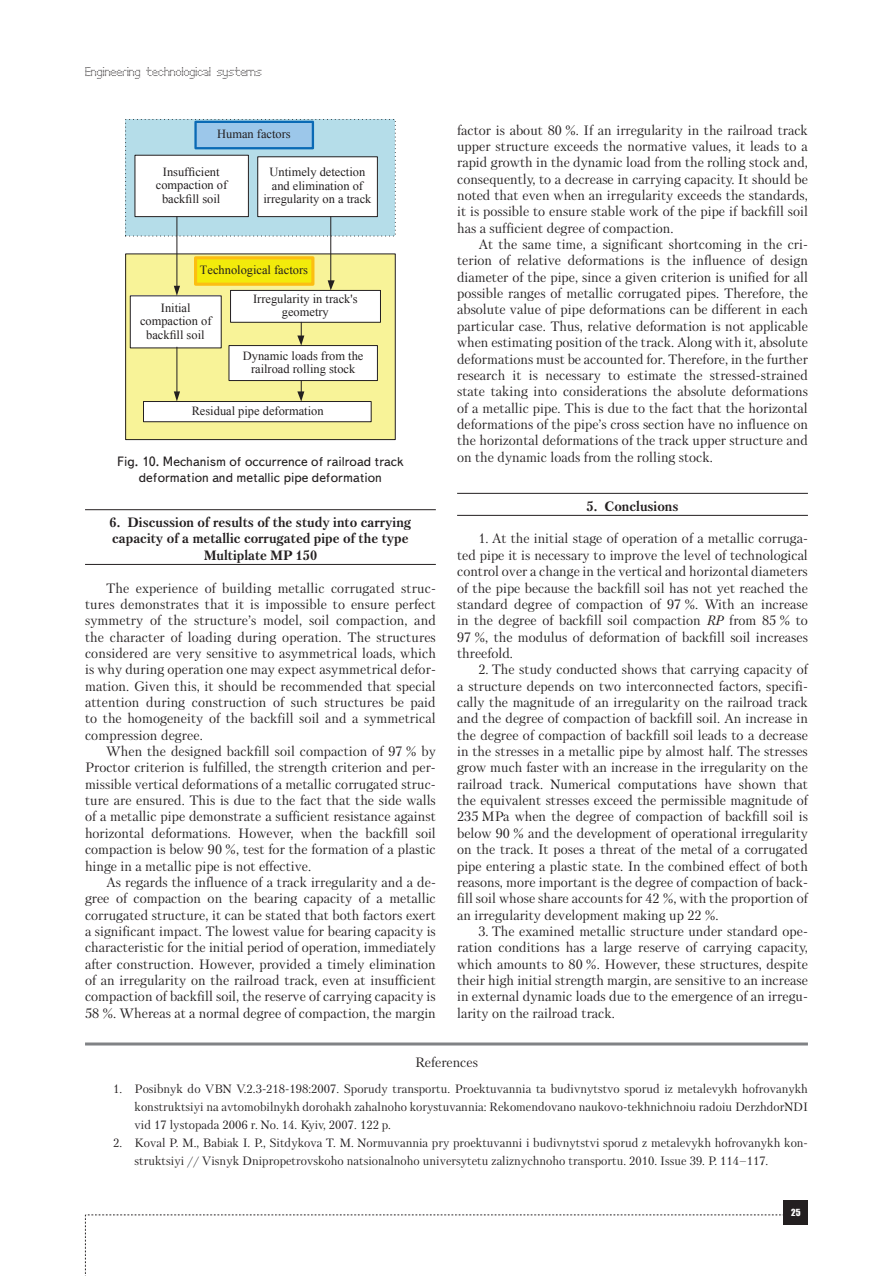
<style>
.page{position:relative;width:893px;height:1276px;background:#fff}
.page>*{position:absolute;margin:0;border:0;box-sizing:border-box;transform-origin:0 0}
.t1{font:13.5px/16.4px "Petersburg C";color:#231f20;text-align:justify}
.t2{font:700 13.5px/16.4px "Petersburg C";color:#231f20;text-align:center}
.t3{font:13.5px/16.2px "Text Book C";color:#231f20;text-align:center}
.t4{font:12.45px/13.4px "Times New Roman";color:#231f20;text-align:center}
.t5{font:12px/18px "Petersburg C";color:#231f20;text-align:justify}
.t6{font:12px "Perfo C";letter-spacing:.015em;color:#231f20}
.t7{font:9px "Impact";color:#fff}
.s1{font-style:italic}
</style>
<div class="page">
<svg style="left:85px;top:1214px;width:699px;height:62px"></svg>
<div style="left:784px;top:1200px;width:24px;height:24px;background:#231f20"></div>
<hr style="left:85px;top:509px;width:351px;height:1px;background:#231f20">
<hr style="left:85px;top:564px;width:351px;height:1px;background:#231f20">
<div style="left:126px;top:254px;width:269px;height:185px;background:#f8f398"></div>
<div style="left:125px;top:253px;width:271px;height:187px;border:1px solid #231f20"></div>
<div style="left:126px;top:119px;width:269px;height:117px;background:#b5dde9"></div>
<div style="left:135px;top:155px;width:113px;height:62px;background:#fff"></div>
<div style="left:135px;top:155px;width:114px;height:62px;border:1px solid #231f20"></div>
<div style="left:258px;top:157px;width:119px;height:60px;background:#fff"></div>
<div style="left:257px;top:156px;width:121px;height:61px;border:1px solid #231f20"></div>
<div style="left:130px;top:296px;width:91px;height:52px;background:#fff"></div>
<div style="left:130px;top:295px;width:92px;height:53px;border:1px solid #231f20"></div>
<div style="left:229px;top:345px;width:148px;height:35px;background:#fff"></div>
<div style="left:229px;top:345px;width:149px;height:36px;border:1px solid #231f20"></div>
<div style="left:144px;top:401px;width:227px;height:21px;background:#fff"></div>
<div style="left:143px;top:401px;width:229px;height:21px;border:1px solid #231f20"></div>
<div style="left:196px;top:122px;width:117px;height:26px;background:#9cc7ea"></div>
<div style="left:194px;top:121px;width:120px;height:28px;border:2px solid #0a6ab5"></div>
<div style="left:196px;top:258px;width:117px;height:26px;background:#f2eb0b"></div>
<div style="left:194px;top:256px;width:120px;height:30px;border:3px solid #fcbe12"></div>
<hr style="left:330px;top:217px;width:1px;height:64px;background:#231f20">
<svg style="left:328px;top:280px;width:7px;height:10px"></svg>
<hr style="left:177px;top:217px;width:1px;height:69px;background:#231f20">
<svg style="left:174px;top:286px;width:6px;height:10px"></svg>
<svg style="left:297px;top:380px;width:7px;height:21px"></svg>
<hr style="left:177px;top:347px;width:1px;height:45px;background:#231f20">
<svg style="left:174px;top:391px;width:6px;height:10px"></svg>
<div style="left:230px;top:290px;width:150px;height:32px;background:#fff"></div>
<div style="left:230px;top:290px;width:151px;height:33px;border:1px solid #231f20"></div>
<svg style="left:297px;top:322px;width:7px;height:23px"></svg>
<hr style="left:457px;top:493px;width:351px;height:1px;background:#231f20">
<hr style="left:457px;top:515px;width:351px;height:1px;background:#231f20">
<hr style="left:85px;top:1042px;width:723px;height:3px;background:#808285">
<p class="t6" style="left:85px;top:65px;width:178px">Engineering technological systems</p>
<p class="t1" style="left:457px;top:122px;width:352px">factor is about 80 %. If an irregularity in the railroad track upper structure exceeds the normative values, it leads to a rapid growth in the dynamic load from the rolling stock and, consequently, to a decrease in carrying capacity. It should be noted that even when an irregularity exceeds the standards, it is possible to ensure stable work of the pipe if backfill soil has a sufficient degree of compaction.</p>
<p class="t1" style="left:457px;top:236px;width:352px;text-indent:21px">At the same time, a significant shortcoming in the cri&shy;terion of relative deformations is the influence of design diameter of the pipe, since a given criterion is unified for all possible ranges of metallic corrugated pipes. Therefore, the absolute value of pipe deformations can be different in each particular case. Thus, relative deformation is not applicable when estimating position of the track. Along with it, absolute deformations must be accounted for. Therefore, in the further research it is necessary to estimate the stressed-strained state taking into considerations the absolute deformations of a metallic pipe. This is due to the fact that the horizontal deformations of the pipe’s cross section have no influence on the horizontal deformations of the track upper structure and on the dynamic loads from the rolling stock.</p>
<p class="t2" style="left:586px;top:497px;width:94px">5. Conclusions</p>
<p class="t1" style="left:457px;top:530px;width:352px;text-align:left;text-indent:21px">1. At the initial stage of operation of a metallic corruga&shy;ted pipe it is necessary to improve the level of technological control over a change in the vertical and horizontal diameters of the pipe because the backfill soil has not yet reached the standard degree of compaction of 97 %. With an increase in the degree of backfill soil compaction <span class="s1">RP</span> from 85 % to 97 %, the modulus of deformation of backfill soil increases threefold.</p>
<p class="t1" style="left:457px;top:661px;width:352px;text-indent:21px">2. The study conducted shows that carrying capacity of a structure depends on two interconnected factors, specifi&shy;cally the magnitude of an irregularity on the railroad track and the degree of compaction of backfill soil. An increase in the degree of compaction of backfill soil leads to a decrease in the stresses in a metallic pipe by almost half. The stresses grow much faster with an increase in the irregularity on the railroad track. Numerical computations have shown that the equivalent stresses exceed the permissible magnitude of 235 MPa when the degree of compaction of backfill soil is below 90 % and the development of operational irregularity on the track. It poses a threat of the metal of a corrugated pipe entering a plastic state. In the combined effect of both reasons, more important is the degree of compaction of back&shy;fill soil whose share accounts for 42 %, with the proportion of an irregularity development making up 22 %.</p>
<p class="t1" style="left:457px;top:923px;width:352px;text-align:left;text-indent:21px">3. The examined metallic structure under standard ope&shy;ration conditions has a large reserve of carrying capacity, which amounts to 80 %. However, these structures, despite their high initial strength margin, are sensitive to an increase in external dynamic loads due to the emergence of an irregu&shy;larity on the railroad track.</p>
<p class="t1" style="left:415px;top:1053px;width:64px">References</p>
<p class="t5" style="left:135px;top:1079px;width:675px;text-indent:-21px">1. Posibnyk do VBN V.2.3-218-198:2007. Sporudy transportu. Proektuvannia ta budivnytstvo sporud iz metalevykh hofrovanykh konstruktsiyi na avtomobilnykh dorohakh zahalnoho korystuvannia: Rekomendovano naukovo-tekhnichnoiu radoiu DerzhdorNDI vid 17 lystopada 2006 r. No. 14. Kyiv, 2007. 122 p.</p>
<p class="t5" style="left:135px;top:1133px;width:675px;text-indent:-21px">2. Koval P. M., Babiak I. P., Sitdykova T. M. Normuvannia pry proektuvanni i budivnytstvi sporud z metalevykh hofrovanykh kon&shy;struktsiyi // Visnyk Dnipropetrovskoho natsionalnoho universytetu zaliznychnoho transportu. 2010. Issue 39. P. 114–117.</p>
<p class="t4" style="left:217px;top:127px;width:75px">Human factors</p>
<p class="t4" style="left:156px;top:165px;width:73px">Insufficient compaction of backfill soil</p>
<p class="t4" style="left:263px;top:165px;width:110px">Untimely detection and elimination of irregularity on a track</p>
<p class="t4" style="left:200px;top:263px;width:110px">Technological factors</p>
<p class="t4" style="left:253px;top:292px;width:106px">Irregularity in track's geometry</p>
<p class="t4" style="left:140px;top:301px;width:73px">Initial compaction of backfill soil</p>
<p class="t4" style="left:243px;top:349px;width:122px">Dynamic loads from the railroad rolling stock</p>
<p class="t4" style="left:192px;top:404px;width:133px">Residual pipe deformation</p>
<p class="t3" style="left:117px;top:453px;width:288px">Fig. 10. Mechanism of occurrence of railroad track deformation and metallic pipe deformation</p>
<p class="t2" style="left:110px;top:514px;width:303px">6. Discussion of results of the study into carrying capacity of a metallic corrugated pipe of the type<br>Multiplate MP 150</p>
<p class="t1" style="left:85px;top:579px;width:352px;text-indent:21px">The experience of building metallic corrugated struc&shy;tures demonstrates that it is impossible to ensure perfect symmetry of the structure’s model, soil compaction, and the character of loading during operation. The structures considered are very sensitive to asymmetrical loads, which is why during operation one may expect asymmetrical defor&shy;mation. Given this, it should be recommended that special attention during construction of such structures be paid to the homogeneity of the backfill soil and a symmetrical compression degree.</p>
<p class="t1" style="left:85px;top:743px;width:352px;text-indent:21px">When the designed backfill soil compaction of 97 % by Proctor criterion is fulfilled, the strength criterion and per&shy;missible vertical deformations of a metallic corrugated struc&shy;ture are ensured. This is due to the fact that the side walls of a metallic pipe demonstrate a sufficient resistance against horizontal deformations. However, when the backfill soil compaction is below 90 %, test for the formation of a plastic hinge in a metallic pipe is not effective.</p>
<p class="t1" style="left:85px;top:874px;width:352px;text-indent:21px">As regards the influence of a track irregularity and a de&shy;gree of compaction on the bearing capacity of a metallic corrugated structure, it can be stated that both factors exert a significant impact. The lowest value for bearing capacity is characteristic for the initial period of operation, immediately after construction. However, provided a timely elimination of an irregularity on the railroad track, even at insufficient compaction of backfill soil, the reserve of carrying capacity is 58 %. Whereas at a normal degree of compaction, the margin</p>
<p class="t7" style="left:791px;top:1205px;width:11px">25</p>
</div>
